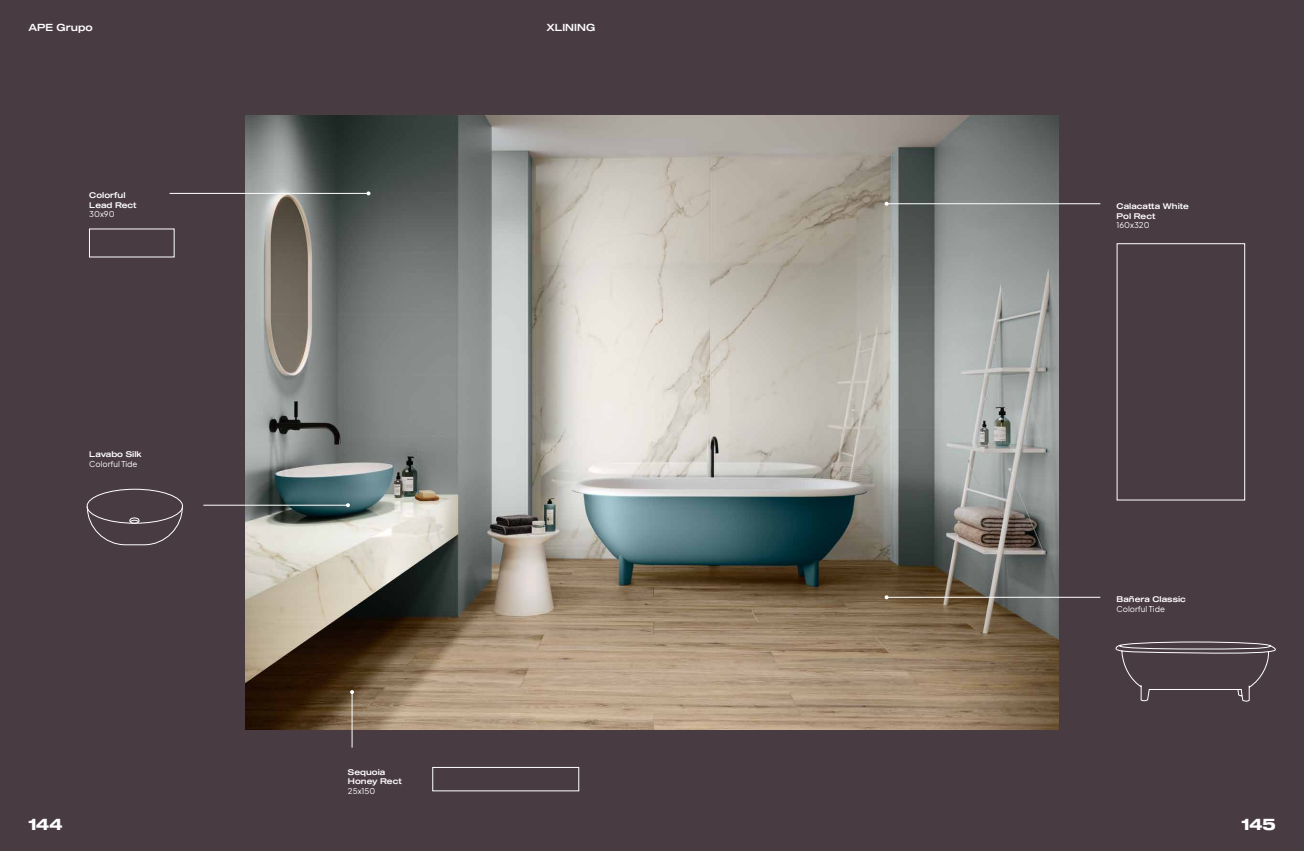
<style>
.page{position:relative;width:1304px;height:851px;background:#fff}
.page>*{position:absolute;margin:0;border:0;box-sizing:border-box;transform-origin:0 0}
.t1{font:16px "Sequel 100 Wide 75 Wide";color:#fff}
.t2{font:10px "Sequel 100 Wide 55 Wide";color:#fff}
.t3{font:8px/9.6px "Sequel 100 Wide 55 Wide";color:#fff}
.t4{font:8px "Plus Jakarta Sans";color:#fff}
</style>
<div class="page">
<div style="left:0;top:0;width:652px;height:850px;background:#493b42"></div>
<div style="left:652px;top:0;width:652px;height:850px;background:#493b42"></div>
<img style="left:245px;top:116px;width:814px;height:613px">
<hr style="left:203px;top:505px;width:145px;height:1px;background:#fff">
<svg style="left:346px;top:503px;width:4px;height:4px"></svg>
<hr style="left:170px;top:193px;width:199px;height:1px;background:#fff">
<hr style="left:352px;top:692px;width:1px;height:55px;background:#fff">
<hr style="left:887px;top:203px;width:213px;height:1px;background:#fff">
<hr style="left:887px;top:597px;width:213px;height:1px;background:#fff">
<svg style="left:350px;top:690px;width:4px;height:4px"></svg>
<svg style="left:885px;top:202px;width:4px;height:4px"></svg>
<svg style="left:885px;top:595px;width:4px;height:4px"></svg>
<div style="left:433px;top:767px;width:146px;height:23px;border:1px solid #fff"></div>
<div style="left:1117px;top:243px;width:128px;height:257px;border:1px solid #fff"></div>
<div style="left:87px;top:489px;width:96px;height:34px;border:1px solid #fff;border-radius:50%"></div>
<svg style="left:87px;top:506px;width:96px;height:39px"></svg>
<svg style="left:1115px;top:641px;width:161px;height:61px"></svg>
<p class="t2" style="left:28px;top:20px;width:66px">APE Grupo</p>
<p class="t2" style="left:546px;top:20px;width:50px">XLINING</p>
<p class="t3" style="left:89px;top:191px;width:49px">Colorful<br>Lead Rect</p>
<p class="t4" style="left:89px;top:208px;width:27px">30x90</p>
<p class="t3" style="left:89px;top:450px;width:54px">Lavabo Silk</p>
<p class="t4" style="left:89px;top:457px;width:50px">Colorful Tide</p>
<p class="t3" style="left:348px;top:767px;width:55px">Sequoia<br>Honey Rect</p>
<p class="t4" style="left:348px;top:784px;width:29px">25x150</p>
<p class="t3" style="left:1117px;top:201px;width:74px">Calacatta White<br>Pol Rect</p>
<p class="t4" style="left:1117px;top:218px;width:34px">160x320</p>
<p class="t3" style="left:1117px;top:594px;width:71px">Bañera Classic</p>
<p class="t4" style="left:1117px;top:602px;width:50px">Colorful Tide</p>
<h1 class="t1" style="left:28px;top:812px;width:36px">144</h1>
<h1 class="t1" style="left:1241px;top:812px;width:36px">145</h1>
</div>
